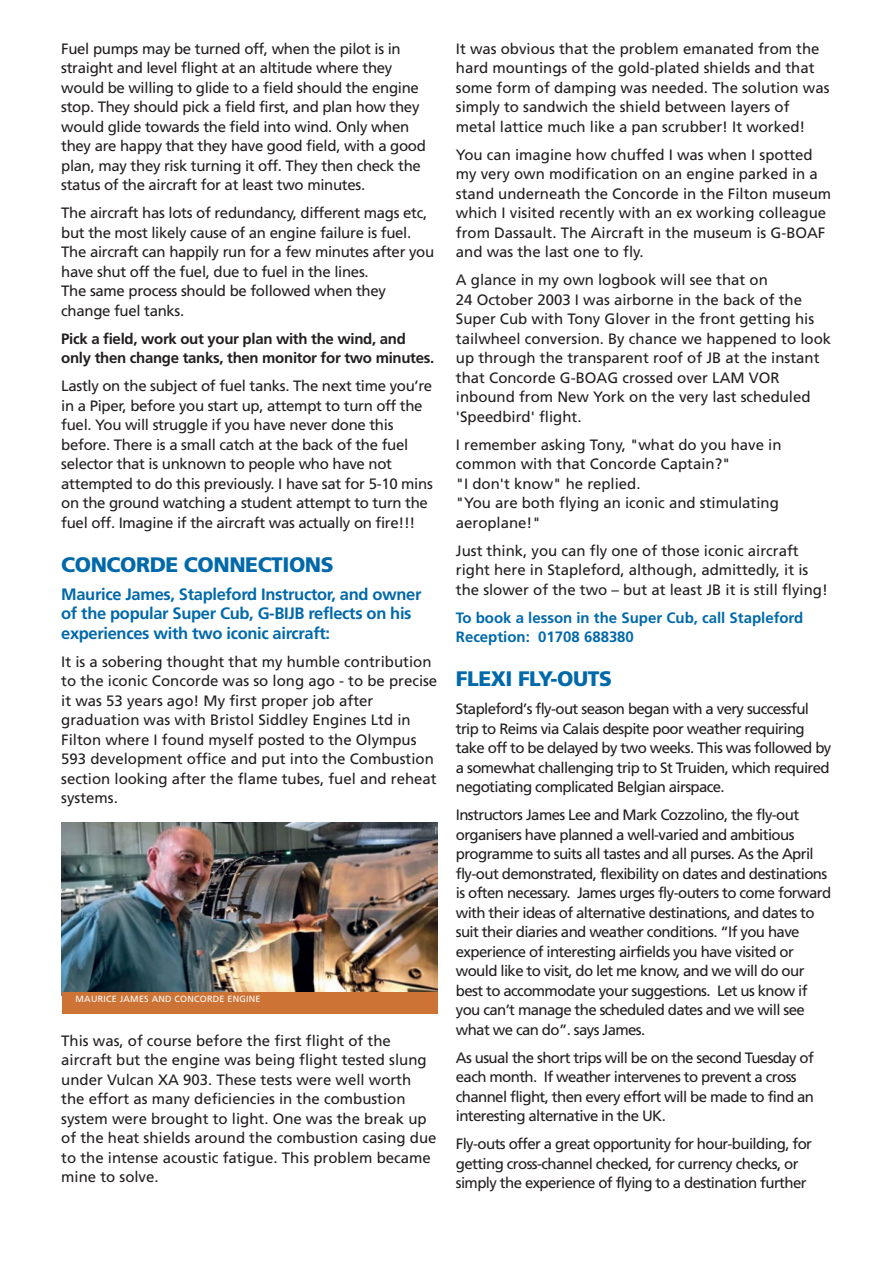
<style>
.page{position:relative;width:893px;height:1263px;background:#fff}
.page>*{position:absolute;margin:0;border:0;box-sizing:border-box;transform-origin:0 0}
.t1{font:900 21px "Frutiger";letter-spacing:-.02em;color:#0069aa}
.t2{font:700 16.5px/19.5px "Frutiger";letter-spacing:-.02em;color:#0069aa}
.t3{font:15px/19.5px "Frutiger";color:#231f20}
.t4{font:15px/19.5px "Frutiger";letter-spacing:-.04em;color:#231f20}
.t5{font:15px/19.5px "Frutiger";letter-spacing:-.02em;color:#231f20}
.t6{font:700 15px/19.5px "Frutiger";letter-spacing:-.02em;color:#231f20}
.t7{font:700 15px/19.5px "Frutiger";color:#0069aa}
.t8{font:9px "Frutiger";letter-spacing:.025em;color:#fff}
</style>
<div class="page">
<img style="left:62px;top:822px;width:375px;height:170px">
<div style="left:62px;top:992px;width:375px;height:22px;background:#cd7335"></div>
<p class="t5" style="left:61px;top:40px;width:366px">Fuel pumps may be turned off, when the pilot is in straight and level flight at an altitude where they would be willing to glide to a field should the engine stop. They should pick a field first, and plan how they would glide towards the field into wind. Only when they are happy that they have good field, with a good plan, may they risk turning it off. They then check the status of the aircraft for at least two minutes.</p>
<p class="t5" style="left:61px;top:204px;width:374px">The aircraft has lots of redundancy, different mags etc, but the most likely cause of an engine failure is fuel.<br>The aircraft can happily run for a few minutes after you have shut off the fuel, due to fuel in the lines.<br>The same process should be followed when they change fuel tanks.</p>
<p class="t6" style="left:61px;top:330px;width:375px">Pick a field, work out your plan with the wind, and only then change tanks, then monitor for two minutes.</p>
<p class="t5" style="left:61px;top:377px;width:373px">Lastly on the subject of fuel tanks. The next time you’re in a Piper, before you start up, attempt to turn off the fuel. You will struggle if you have never done this before. There is a small catch at the back of the fuel selector that is unknown to people who have not attempted to do this previously. I have sat for 5-10 mins on the ground watching a student attempt to turn the fuel off. Imagine if the aircraft was actually on fire!!!</p>
<h1 class="t1" style="left:61px;top:556px;width:274px">CONCORDE CONNECTIONS</h1>
<p class="t2" style="left:61px;top:586px;width:362px">Maurice James, Stapleford Instructor, and owner of the popular Super Cub, G-BIJB reflects on his experiences with two iconic aircraft:</p>
<p class="t3" style="left:61px;top:653px;width:378px">It is a sobering thought that my humble contribution to the iconic Concorde was so long ago - to be precise it was 53 years ago! My first proper job after graduation was with Bristol Siddley Engines Ltd in Filton where I found myself posted to the Olympus 593 development office and put into the Combustion section looking after the flame tubes, fuel and reheat systems.</p>
<p class="t8" style="left:76px;top:995px;width:187px">MAURICE JAMES AND CONCORDE ENGINE</p>
<p class="t3" style="left:61px;top:1032px;width:377px">This was, of course before the first flight of the aircraft but the engine was being flight tested slung under Vulcan XA 903. These tests were well worth the effort as many deficiencies in the combustion system were brought to light. One was the break up of the heat shields around the combustion casing due to the intense acoustic fatigue. This problem became mine to solve.</p>
<p class="t3" style="left:456px;top:40px;width:375px">It was obvious that the problem emanated from the hard mountings of the gold-plated shields and that some form of damping was needed. The solution was simply to sandwich the shield between layers of metal lattice much like a pan scrubber! It worked!</p>
<p class="t3" style="left:456px;top:146px;width:377px">You can imagine how chuffed I was when I spotted my very own modification on an engine parked in a stand underneath the Concorde in the Filton museum which I visited recently with an ex working colleague from Dassault. The Aircraft in the museum is G-BOAF and was the last one to fly.</p>
<p class="t3" style="left:456px;top:271px;width:377px">A glance in my own logbook will see that on<br>24 October 2003 I was airborne in the back of the Super Cub with Tony Glover in the front getting his tailwheel conversion. By chance we happened to look up through the transparent roof of JB at the instant that Concorde G-BOAG crossed over LAM VOR inbound from New York on the very last scheduled 'Speedbird' flight.</p>
<p class="t3" style="left:456px;top:436px;width:327px">I remember asking Tony, "what do you have in common with that Concorde Captain?"<br>"I don't know" he replied.<br>"You are both flying an iconic and stimulating aeroplane!"</p>
<p class="t3" style="left:456px;top:542px;width:373px">Just think, you can fly one of those iconic aircraft right here in Stapleford, although, admittedly, it is the slower of the two – but at least JB it is still flying!</p>
<p class="t7" style="left:456px;top:609px;width:349px">To book a lesson in the Super Cub, call Stapleford<br>Reception: 01708 688380</p>
<h1 class="t1" style="left:456px;top:671px;width:157px">FLEXI FLY-OUTS</h1>
<p class="t4" style="left:456px;top:701px;width:377px">Stapleford’s fly-out season began with a very successful trip to Reims via Calais despite poor weather requiring take off to be delayed by two weeks. This was followed by a somewhat challenging trip to St Truiden, which required negotiating complicated Belgian airspace.</p>
<p class="t4" style="left:456px;top:807px;width:377px">Instructors James Lee and Mark Cozzolino, the fly-out organisers have planned a well-varied and ambitious programme to suits all tastes and all purses. As the April fly-out demonstrated, flexibility on dates and destinations is often necessary. James urges fly-outers to come forward with their ideas of alternative destinations, and dates to suit their diaries and weather conditions. “If you have experience of interesting airfields you have visited or would like to visit, do let me know, and we will do our best to accommodate your suggestions. Let us know if you can’t manage the scheduled dates and we will see what we can do”. says James.</p>
<p class="t4" style="left:456px;top:1049px;width:360px">As usual the short trips will be on the second Tuesday of each month. If weather intervenes to prevent a cross channel flight, then every effort will be made to find an interesting alternative in the UK.</p>
<p class="t4" style="left:456px;top:1136px;width:358px">Fly-outs offer a great opportunity for hour-building, for getting cross-channel checked, for currency checks, or simply the experience of flying to a destination further</p>
</div>
